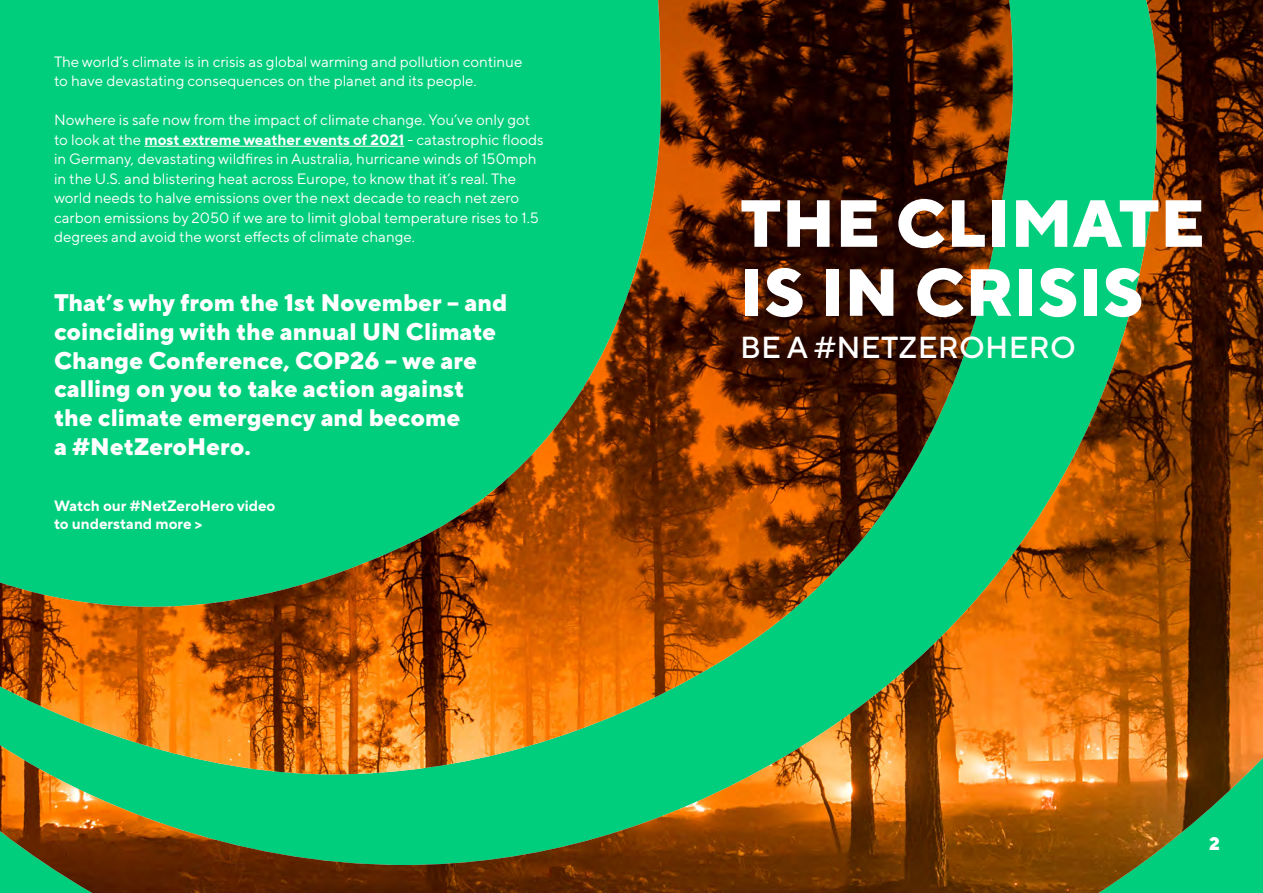
<style>
.page{position:relative;width:1263px;height:893px;background:#fff}
.page>*{position:absolute;margin:0;border:0;box-sizing:border-box;transform-origin:0 0}
.t1{font:800 66.45px/69px "TT Norms Pro";letter-spacing:.01em;color:#fff}
.t2{font:500 30.45px "TT Norms Pro";letter-spacing:.01em;color:#fff}
.t3{font:800 24px/28.8px "TT Norms Pro";color:#fff}
.t4{font:800 18px "TT Norms Pro";color:#fff}
.t5{font:15px/19.5px "TT Norms Pro";color:#fff}
.t6{font:700 15px/18px "TT Norms Pro";color:#fff}
.s1{font-weight:700}
</style>
<div class="page">
<img style="left:0;top:0;width:1263px;height:893px">
<hr style="left:144px;top:146px;width:260px;height:1px;background:#fff">
<p class="t5" style="left:54px;top:51px;width:470px">The world’s climate is in crisis as global warming and pollution continue to have devastating consequences on the planet and its people.</p>
<p class="t5" style="left:54px;top:109px;width:491px">Nowhere is safe now from the impact of climate change. You’ve only got to look at the <span class="s1">most extreme weather events of 2021</span> - catastrophic floods in Germany, devastating wildfires in Australia, hurricane winds of 150mph in the U.S. and blistering heat across Europe, to know that it’s real. The world needs to halve emissions over the next decade to reach net zero carbon emissions by 2050 if we are to limit global temperature rises to 1.5 degrees and avoid the worst effects of climate change.</p>
<h3 class="t3" style="left:54px;top:286px;width:455px">That’s why from the 1st November – and coinciding with the annual UN Climate<br>Change Conference, COP26 – we are calling on you to take action against the climate emergency and become<br>a #NetZeroHero.</h3>
<p class="t6" style="left:54px;top:496px;width:223px">Watch our #NetZeroHero video to understand more &gt;</p>
<h1 class="t1" style="left:740px;top:184px;width:466px">THE CLIMATE<br>IS IN CRISIS</h1>
<h2 class="t2" style="left:740px;top:325px;width:337px">BE A #NETZEROHERO</h2>
<p class="t4" style="left:1209px;top:830px;width:12px">2</p>
</div>
